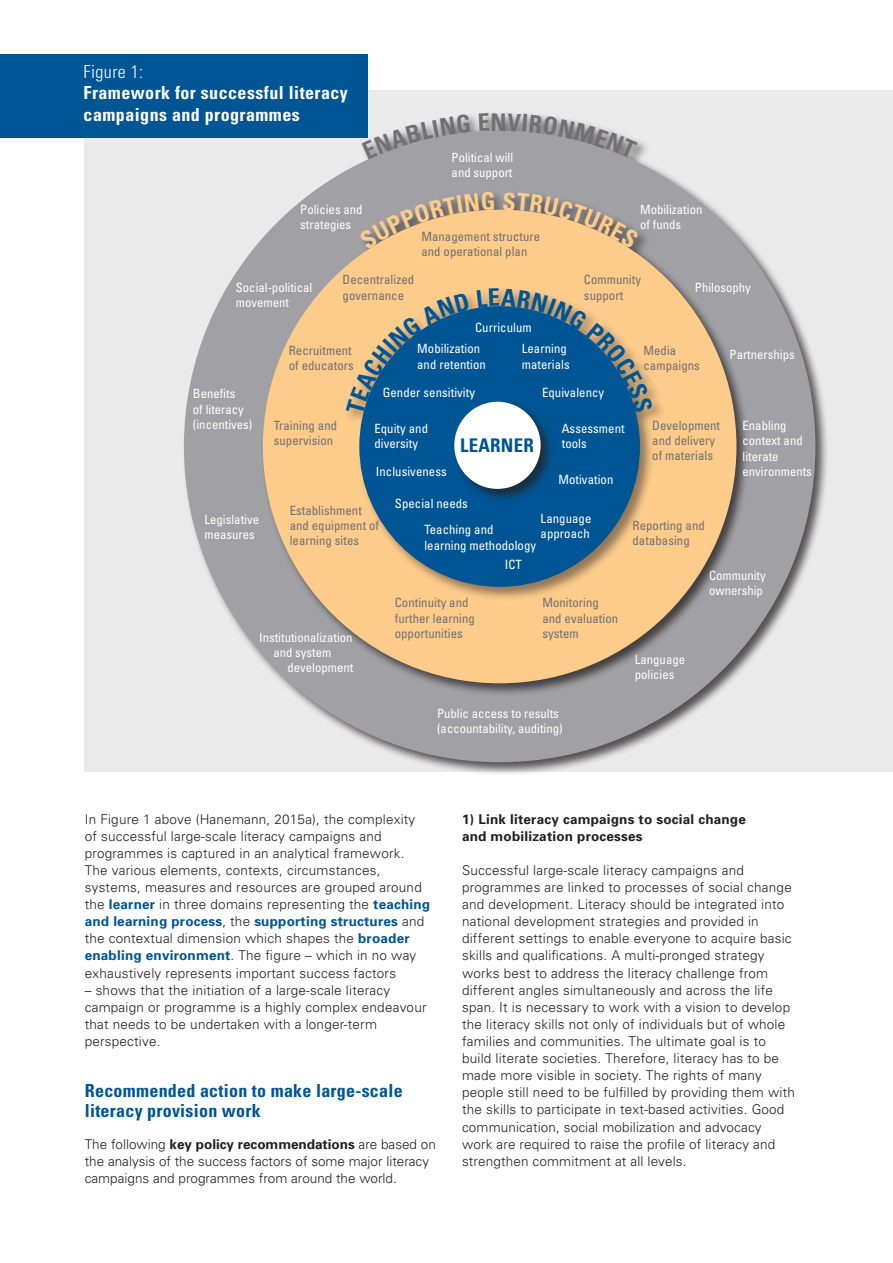
<style>
.page{position:relative;width:893px;height:1263px;background:#fff}
.page>*{position:absolute;margin:0;border:0;box-sizing:border-box;transform-origin:0 0}
.fliesstext{font:700 condensed 24.15px "Univers";color:#717074}
.fliesstext-2{font:700 condensed 18.9px "Univers";letter-spacing:.015em;color:#005595}
.fliesstext-3{font:700 condensed 18px/19.5px "Univers";letter-spacing:.015em;color:#005595}
.fliesstext-4{font:700 condensed 18px "Univers";letter-spacing:.025em;color:#fff}
.fliesstext-5{font:300 condensed 18px "Univers";letter-spacing:.025em;color:#fff}
.fliesstext-6{font:300 13.5px/17.1px "Univers";letter-spacing:.015em;color:#231f20}
.fliesstext-7{font:700 13.5px "Univers";letter-spacing:.015em;color:#231f20}
.fliesstext-8{font:condensed 12.75px/15.3px "Univers";color:#fff}
.fliesstext-9{font:condensed 12.75px/15.3px "Univers";letter-spacing:.005em;color:#717074}
.s1{font-weight:700;color:#005595}
.s2{font-weight:700}
</style>
<div class="page">
<div style="left:85px;top:90px;width:808px;height:682px;background:#eaeaea"></div>
<div style="left:182px;top:111px;width:647px;height:665px;background:#231f20;opacity:.75"></div>
<div style="left:184px;top:131px;width:631px;height:631px;background:#a1a1a5;border-radius:50%"></div>
<div style="left:261px;top:190px;width:490px;height:507px;background:#231f20;opacity:.75"></div>
<div style="left:263px;top:210px;width:473px;height:473px;background:#fdcb8a;border-radius:50%"></div>
<div style="left:344px;top:286px;width:321px;height:315px;background:#231f20;opacity:.48"></div>
<div style="left:359px;top:306px;width:281px;height:281px;background:#005595;border-radius:50%"></div>
<div style="left:452px;top:400px;width:103px;height:103px;background:#231f20;opacity:.75"></div>
<div style="left:454px;top:402px;width:87px;height:87px;background:#fff;border-radius:50%"></div>
<div style="left:0;top:55px;width:367px;height:83px;background:#005595"></div>
<svg style="left:362px;top:114px;width:109px;height:45px"></svg>
<svg style="left:479px;top:113px;width:10px;height:18px"></svg>
<svg style="left:507px;top:113px;width:131px;height:46px"></svg>
<svg style="left:359px;top:192px;width:136px;height:58px"></svg>
<svg style="left:503px;top:192px;width:136px;height:57px"></svg>
<svg style="left:346px;top:292px;width:124px;height:123px"></svg>
<svg style="left:477px;top:288px;width:176px;height:125px"></svg>
<p class="fliesstext-5" style="left:84px;top:61px;width:61px">Figure 1:</p>
<p class="fliesstext-4" style="left:84px;top:82px;width:266px">Framework for successful literacy</p>
<p class="fliesstext-4" style="left:84px;top:103px;width:218px">campaigns and programmes</p>
<p class="fliesstext" style="left:491px;top:107px;width:18px">N</p>
<p class="fliesstext-8" style="left:452px;top:149px;width:63px">Political will</p>
<p class="fliesstext-8" style="left:452px;top:164px;width:62px">and support</p>
<p class="fliesstext-8" style="left:300px;top:201px;width:64px">Policies and</p>
<p class="fliesstext-8" style="left:300px;top:217px;width:52px">strategies</p>
<p class="fliesstext-9" style="left:421px;top:228px;width:120px">Management structure and operational plan</p>
<p class="fliesstext-8" style="left:640px;top:201px;width:64px">Mobilization</p>
<p class="fliesstext-8" style="left:640px;top:217px;width:43px">of funds</p>
<p class="fliesstext-8" style="left:236px;top:279px;width:78px">Social-political movement</p>
<p class="fliesstext-9" style="left:343px;top:272px;width:73px">Decentralized</p>
<p class="fliesstext-9" style="left:343px;top:287px;width:63px">governance</p>
<p class="fliesstext-9" style="left:584px;top:272px;width:59px">Community support</p>
<p class="fliesstext-8" style="left:695px;top:279px;width:57px">Philosophy</p>
<p class="fliesstext-8" style="left:193px;top:386px;width:61px">Benefits<br>of literacy (incentives)</p>
<p class="fliesstext-8" style="left:205px;top:511px;width:56px">Legislative measures</p>
<p class="fliesstext-9" style="left:289px;top:342px;width:64px">Recruitment</p>
<p class="fliesstext-9" style="left:289px;top:357px;width:67px">of educators</p>
<p class="fliesstext-9" style="left:274px;top:417px;width:65px">Training and supervision</p>
<p class="fliesstext-8" style="left:475px;top:319px;width:58px">Curriculum</p>
<p class="fliesstext-8" style="left:417px;top:341px;width:65px">Mobilization</p>
<p class="fliesstext-8" style="left:417px;top:356px;width:70px">and retention</p>
<p class="fliesstext-8" style="left:383px;top:384px;width:94px">Gender sensitivity</p>
<p class="fliesstext-8" style="left:374px;top:420px;width:55px">Equity and diversity</p>
<p class="fliesstext-8" style="left:522px;top:341px;width:49px">Learning materials</p>
<p class="fliesstext-8" style="left:542px;top:384px;width:64px">Equivalency</p>
<p class="fliesstext-8" style="left:562px;top:420px;width:64px">Assessment tools</p>
<p class="fliesstext-2" style="left:460px;top:434px;width:75px">LEARNER</p>
<p class="fliesstext-8" style="left:376px;top:463px;width:72px">Inclusiveness</p>
<p class="fliesstext-8" style="left:558px;top:471px;width:57px">Motivation</p>
<p class="fliesstext-8" style="left:541px;top:510px;width:52px">Language approach</p>
<p class="fliesstext-8" style="left:395px;top:495px;width:75px">Special needs</p>
<p class="fliesstext-9" style="left:290px;top:502px;width:91px">Establishment and equipment of learning sites</p>
<p class="fliesstext-8" style="left:424px;top:522px;width:71px">Teaching and</p>
<p class="fliesstext-8" style="left:424px;top:537px;width:113px">learning methodology</p>
<p class="fliesstext-8" style="left:505px;top:556px;width:19px">ICT</p>
<p class="fliesstext-8" style="left:259px;top:629px;width:95px">Institutionalization</p>
<p class="fliesstext-8" style="left:273px;top:645px;width:60px">and system</p>
<p class="fliesstext-8" style="left:287px;top:660px;width:67px">development</p>
<p class="fliesstext-9" style="left:395px;top:595px;width:82px">Continuity and further learning opportunities</p>
<p class="fliesstext-9" style="left:542px;top:595px;width:77px">Monitoring and evaluation system</p>
<p class="fliesstext-9" style="left:643px;top:342px;width:34px">Media</p>
<p class="fliesstext-8" style="left:730px;top:346px;width:67px">Partnerships</p>
<p class="fliesstext-9" style="left:643px;top:357px;width:58px">campaigns</p>
<p class="fliesstext-9" style="left:652px;top:417px;width:69px">Development and delivery of materials</p>
<p class="fliesstext-9" style="left:632px;top:517px;width:74px">Reporting and databasing</p>
<p class="fliesstext-8" style="left:742px;top:417px;width:45px">Enabling</p>
<p class="fliesstext-8" style="left:742px;top:433px;width:62px">context and</p>
<p class="fliesstext-8" style="left:742px;top:448px;width:71px">literate environments</p>
<p class="fliesstext-8" style="left:635px;top:651px;width:52px">Language policies</p>
<p class="fliesstext-8" style="left:709px;top:568px;width:58px">Community ownership</p>
<p class="fliesstext-8" style="left:437px;top:705px;width:127px">Public access to results (accountability, auditing)</p>
<p class="fliesstext-6" style="left:85px;top:810px;width:332px">In Figure 1 above (Hanemann, 2015a), the complexity of successful large-scale literacy campaigns and programmes is captured in an analytical framework.</p>
<p class="fliesstext-6" style="left:85px;top:861px;width:347px">The various elements, contexts, circumstances, systems, measures and resources are grouped around the <span class="s1">learner</span> in three domains representing the <span class="s1">teaching and learning process</span>, the <span class="s1">supporting structures</span> and the contextual dimension which shapes the <span class="s1">broader enabling environment</span>. The figure – which in no way exhaustively represents important success factors</p>
<p class="fliesstext-6" style="left:85px;top:981px;width:343px">– shows that the initiation of a large-scale literacy campaign or programme is a highly complex endeavour that needs to be undertaken with a longer-term perspective.</p>
<p class="fliesstext-3" style="left:85px;top:1081px;width:319px">Recommended action to make large-scale literacy provision work</p>
<p class="fliesstext-6" style="left:85px;top:1135px;width:353px">The following <span class="s2">key policy recommendations</span> are based on the analysis of the success factors of some major literacy campaigns and programmes from around the world.</p>
<p class="fliesstext-7" style="left:462px;top:810px;width:285px">1) Link literacy campaigns to social change</p>
<p class="fliesstext-7" style="left:462px;top:827px;width:182px">and mobilization processes</p>
<p class="fliesstext-6" style="left:462px;top:861px;width:334px">Successful large-scale literacy campaigns and programmes are linked to processes of social change and development. Literacy should be integrated into national development strategies and provided in different settings to enable everyone to acquire basic skills and qualifications. A multi-pronged strategy works best to address the literacy challenge from different angles simultaneously and across the life span. It is necessary to work with a vision to develop the literacy skills not only of individuals but of whole families and communities. The ultimate goal is to build literate societies. Therefore, literacy has to be made more visible in society. The rights of many people still need to be fulfilled by providing them with the skills to participate in text-based activities. Good communication, social mobilization and advocacy work are required to raise the profile of literacy and strengthen commitment at all levels.</p>
</div>
